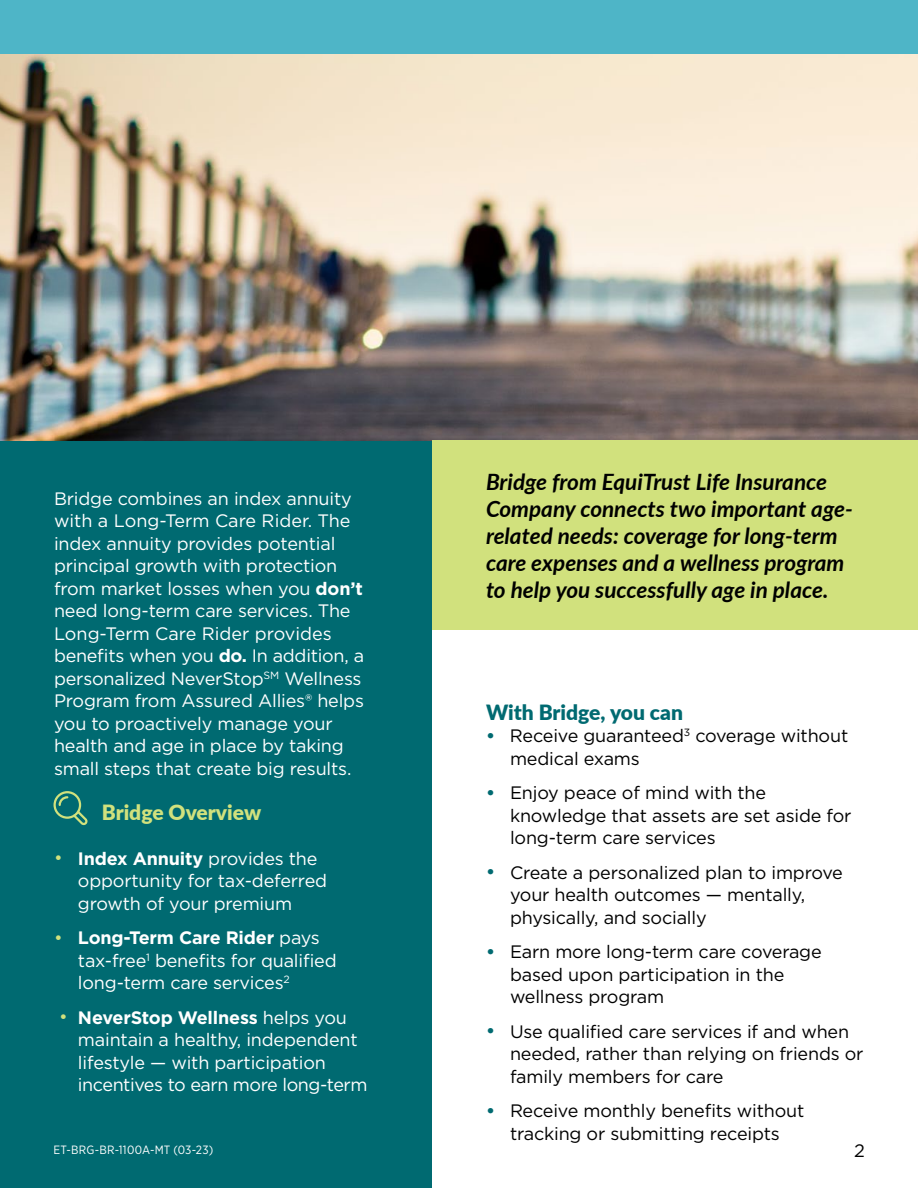
<style>
.page{position:relative;width:918px;height:1188px;background:#fff}
.page>*{position:absolute;margin:0;border:0;box-sizing:border-box;transform-origin:0 0}
.t1{font:italic 700 22.5px/27px "Lato";color:#000}
.t2{font:900 21px "Lato";color:#006a71}
.t3{font:900 21px "Lato";color:#d1e17d}
.t4{font:18px/22.5px "Gotham";letter-spacing:-.01em;color:#fff}
.t5{font:18px/22.5px "Gotham";letter-spacing:-.01em;color:#000}
.t6{font:12px "Gotham Narrow";letter-spacing:.025em;color:#fff}
.s1{font-weight:700}
.s2{color:#d1e17d}
.s3{font-weight:700;color:#006a71}
</style>
<div class="page">
<div style="left:0;top:279px;width:432px;height:909px;background:#006a71"></div>
<img style="left:0;top:54px;width:918px;height:386px">
<div style="left:432px;top:440px;width:486px;height:189px;background:#d1e17d"></div>
<div style="left:0;top:0;width:918px;height:54px;background:#4eb5c7"></div>
<div style="left:54px;top:791px;width:27px;height:28px;border:2px solid #d1e17d;border-radius:50%"></div>
<svg style="left:57px;top:795px;width:31px;height:31px"></svg>
<p class="t4" style="left:54px;top:487px;width:312px">Bridge combines an index annuity with a Long-Term Care Rider. The index annuity provides potential principal growth with protection from market losses when you <span class="s1">don’t </span>need long-term care services. The Long-Term Care Rider provides benefits when you <span class="s1">do.</span> In addition, a personalized NeverStop<sup>SM</sup> Wellness Program from Assured Allies® helps you to proactively manage your health and age in place by taking small steps that create big results.</p>
<p class="t3" style="left:102px;top:796px;width:161px">Bridge Overview</p>
<p class="t4" style="left:78px;top:847px;width:251px;text-indent:-24px"><span class="s2">•</span> <span class="s1">Index Annuity</span> provides the opportunity for tax-deferred growth of your premium</p>
<p class="t4" style="left:78px;top:926px;width:260px;text-indent:-24px"><span class="s2">•</span> <span class="s1">Long-Term Care Rider</span> pays tax-free<sup>1</sup> benefits for qualified long-term care services<sup>2</sup></p>
<p class="t4" style="left:78px;top:1006px;width:291px;text-indent:-19px"><span class="s2">•</span> <span class="s1">NeverStop Wellness</span> helps you maintain a healthy, independent lifestyle — with participation incentives to earn more long-term</p>
<p class="t6" style="left:53px;top:1142px;width:162px">ET-BRG-BR-1100A-MT (03-23)</p>
<p class="t1" style="left:486px;top:467px;width:368px">Bridge from EquiTrust Life Insurance Company connects two important age&shy;related needs: coverage for long-term care expenses and a wellness program to help you successfully age in place.</p>
<p class="t2" style="left:486px;top:696px;width:198px">With Bridge, you can</p>
<p class="t5" style="left:510px;top:724px;width:340px;text-indent:-24px"><span class="s3">•</span> Receive guaranteed<sup>3</sup> coverage without medical exams</p>
<p class="t5" style="left:510px;top:781px;width:343px;text-indent:-24px"><span class="s3">•</span> Enjoy peace of mind with the knowledge that assets are set aside for long-term care services</p>
<p class="t5" style="left:510px;top:861px;width:334px;text-indent:-24px"><span class="s3">•</span> Create a personalized plan to improve your health outcomes — mentally, physically, and socially</p>
<p class="t5" style="left:510px;top:940px;width:313px;text-indent:-24px"><span class="s3">•</span> Earn more long-term care coverage based upon participation in the wellness program</p>
<p class="t5" style="left:510px;top:1020px;width:355px;text-indent:-24px"><span class="s3">•</span> Use qualified care services if and when needed, rather than relying on friends or family members for care</p>
<p class="t5" style="left:486px;top:1099px;width:320px;text-align:center"><span class="s3">•</span> Receive monthly benefits without tracking or submitting receipts</p>
<p class="t5" style="left:854px;top:1139px;width:12px">2</p>
</div>
